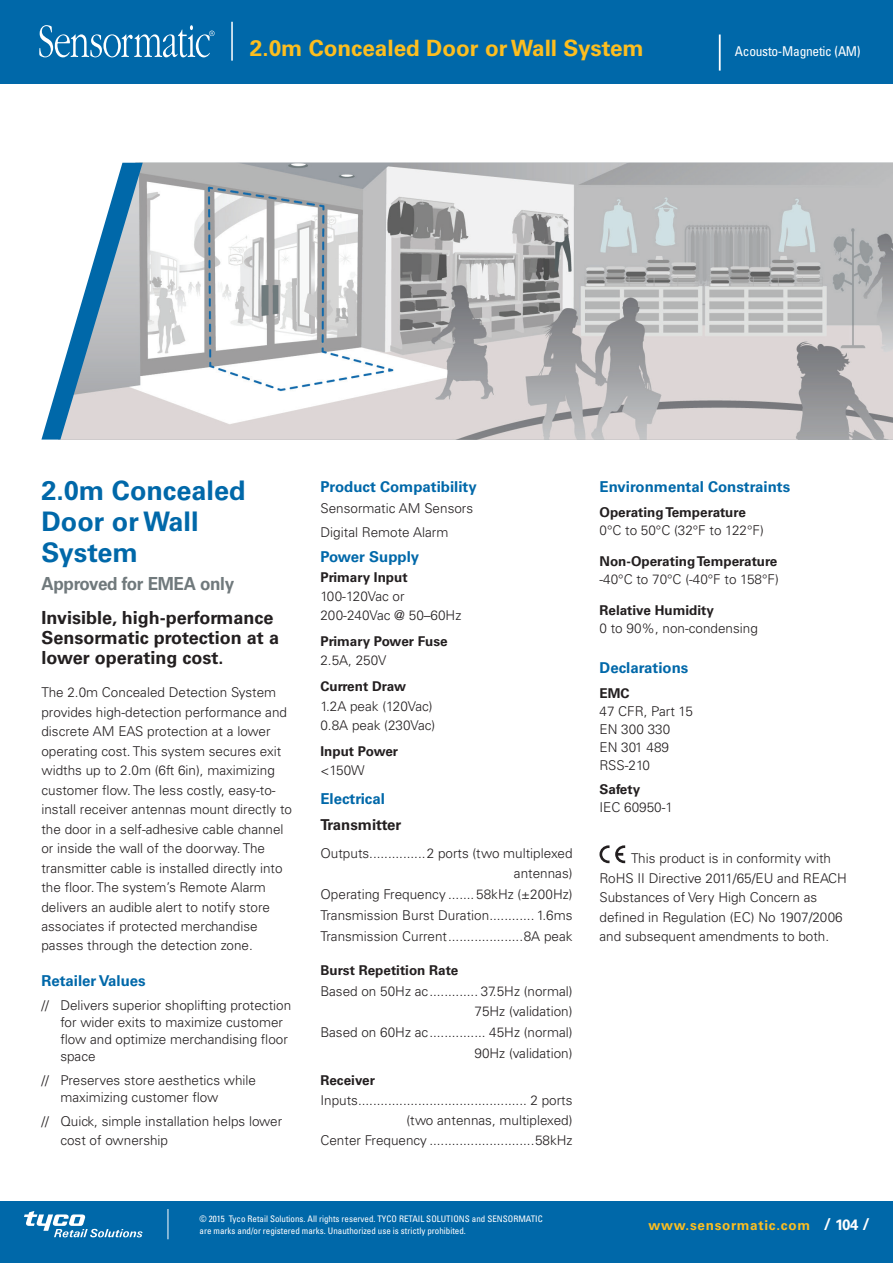
<style>
.page{position:relative;width:893px;height:1263px;background:#fff}
.page>*{position:absolute;margin:0;border:0;box-sizing:border-box;transform-origin:0 0}
.t1{font:700 27px/30.8px "Univers LT Std";color:#0068a9}
.t2{font:700 22.5px "Univers LT Std";color:#fdbe1f}
.t3{font:700 18px/20.2px "Univers LT Std";color:#231f20}
.t4{font:700 18px "Univers LT Std";letter-spacing:-.02em;color:#70797c;scale:.95 1}
.t5{font:700 15px "Univers LT Std";color:#0068a9}
.t6{font:700 15px "Univers LT Std";color:#231f20}
.t7{font:300 13.5px/19.5px "Univers LT Std";color:#231f20}
.t8{font:700 13.5px "Univers LT Std";color:#231f20}
.t9{font:700 13.5px "Univers LT Std";letter-spacing:.055em;color:#fdbe1f}
.t10{font:condensed 13.5px "Univers LT Std";letter-spacing:-.02em;color:#fff}
.t11{font:condensed 9px/12px "Univers LT Std";color:#fff}
.s1{font-size:16.5px;color:#fff}
.s2{font-size:15px;color:#fff}
</style>
<div class="page">
<div style="left:0;top:1201px;width:893px;height:62px;background:#0068a9"></div>
<svg style="left:24px;top:1211px;width:118px;height:26px"></svg>
<hr style="left:168px;top:1209px;width:1px;height:30px;background:#fff">
<div style="left:0;top:0;width:893px;height:83px;background:#0068a9"></div>
<svg style="left:39px;top:25px;width:176px;height:32px"></svg>
<hr style="left:231px;top:22px;width:2px;height:39px;background:#fff">
<svg style="left:599px;top:845px;width:10px;height:18px"></svg>
<svg style="left:615px;top:845px;width:10px;height:18px"></svg>
<hr style="left:719px;top:35px;width:2px;height:36px;background:#fff">
<img style="left:143px;top:163px;width:750px;height:277px">
<svg style="left:41px;top:163px;width:102px;height:277px"></svg>
<h2 class="t2" style="left:250px;top:35px;width:395px">2.0m Concealed Door or Wall System</h2>
<p class="t10" style="left:735px;top:42px;width:127px">Acousto-Magnetic (AM)</p>
<h1 class="t1" style="left:41px;top:476px;width:206px">2.0m Concealed<br>Door or Wall<br>System</h1>
<h3 class="t4" style="left:41px;top:573px;width:204px">Approved for EMEA only</h3>
<h3 class="t3" style="left:41px;top:608px;width:239px">Invisible, high-performance<br>Sensormatic protection at a lower operating cost.</h3>
<p class="t7" style="left:41px;top:683px;width:252px">The 2.0m Concealed Detection System provides high-detection performance and discrete AM EAS protection at a lower operating cost. This system secures exit widths up to 2.0m (6ft 6in), maximizing customer flow. The less costly, easy-to&shy;install receiver antennas mount directly to the door in a self-adhesive cable channel or inside the wall of the doorway. The transmitter cable is installed directly into the floor. The system’s Remote Alarm delivers an audible alert to notify store associates if protected merchandise passes through the detection zone.</p>
<p class="t5" style="left:41px;top:971px;width:106px">Retailer Values</p>
<p class="t7" style="left:60px;top:996px;width:232px;line-height:17.2px;text-indent:-19px">// Delivers superior shoplifting protection for wider exits to maximize customer flow and optimize merchandising floor space</p>
<p class="t7" style="left:60px;top:1072px;width:197px;line-height:17.2px;text-indent:-19px">// Preserves store aesthetics while maximizing customer flow</p>
<p class="t7" style="left:60px;top:1112px;width:223px;line-height:18.8px;text-indent:-19px">// Quick, simple installation helps lower cost of ownership</p>
<p class="t5" style="left:320px;top:478px;width:158px">Product Compatibility</p>
<p class="t7" style="left:320px;top:496px;width:154px;line-height:24px">Sensormatic AM Sensors<br>Digital Remote Alarm</p>
<p class="t5" style="left:320px;top:548px;width:100px">Power Supply</p>
<p class="t8" style="left:320px;top:569px;width:89px">Primary Input</p>
<p class="t7" style="left:320px;top:586px;width:142px">100-120Vac or<br>200-240Vac @ 50–60Hz</p>
<p class="t8" style="left:320px;top:633px;width:129px">Primary Power Fuse</p>
<p class="t7" style="left:320px;top:651px;width:68px">2.5A, 250V</p>
<p class="t8" style="left:320px;top:679px;width:87px">Current Draw</p>
<p class="t7" style="left:320px;top:696px;width:116px">1.2A peak (120Vac)<br>0.8A peak (230Vac)</p>
<p class="t8" style="left:320px;top:743px;width:79px">Input Power</p>
<p class="t7" style="left:320px;top:760px;width:46px">&lt;150W</p>
<p class="t5" style="left:320px;top:790px;width:66px">Electrical</p>
<p class="t6" style="left:320px;top:816px;width:82px">Transmitter</p>
<p class="t7" style="left:320px;top:843px;width:254px">Outputs...............2 ports (two multiplexed</p>
<p class="t7" style="left:514px;top:864px;width:60px">antennas)</p>
<p class="t7" style="left:320px;top:884px;width:254px">Operating Frequency ....... 58kHz (±200Hz)</p>
<p class="t7" style="left:320px;top:905px;width:170px">Transmission Burst Duration</p>
<p class="t7" style="left:320px;top:905px;width:254px;line-height:20.7px;text-align:right">1.6ms<br>Transmission Current....................8A peak</p>
<p class="t8" style="left:320px;top:962px;width:139px">Burst Repetition Rate</p>
<p class="t7" style="left:320px;top:980px;width:254px;line-height:20.7px;text-align:right">Based on 50Hz ac............. 37.5Hz (normal)<br>75Hz (validation)<br>Based on 60Hz ac............... 45Hz (normal)<br>90Hz (validation)</p>
<p class="t8" style="left:320px;top:1072px;width:56px">Receiver</p>
<p class="t7" style="left:320px;top:1090px;width:254px;line-height:20px;text-align:right">Inputs............................................. 2 ports (two antennas, multiplexed)<br>Center Frequency ............................58kHz</p>
<p class="t11" style="left:199px;top:1213px;width:345px">© 2015 Tyco Retail Solutions. All rights reserved. TYCO RETAIL SOLUTIONS and SENSORMATIC are marks and/or registered marks. Unauthorized use is strictly prohibited.</p>
<p class="t5" style="left:599px;top:478px;width:192px">Environmental Constraints</p>
<p class="t8" style="left:599px;top:504px;width:148px">Operating Temperature</p>
<p class="t7" style="left:599px;top:520px;width:166px">0°C to 50°C (32°F to 122°F)</p>
<p class="t8" style="left:599px;top:553px;width:179px">Non-Operating Temperature</p>
<p class="t7" style="left:599px;top:569px;width:181px">-40°C to 70°C (-40°F to 158°F)</p>
<p class="t8" style="left:599px;top:602px;width:116px">Relative Humidity</p>
<p class="t7" style="left:599px;top:619px;width:160px">0 to 90%, non-condensing</p>
<p class="t5" style="left:599px;top:659px;width:90px">Declarations</p>
<p class="t8" style="left:599px;top:685px;width:31px">EMC</p>
<p class="t7" style="left:599px;top:702px;width:95px;line-height:18px">47 CFR, Part 15<br>EN 300 330<br>EN 301 489<br>RSS-210</p>
<p class="t8" style="left:599px;top:782px;width:42px">Safety</p>
<p class="t7" style="left:599px;top:798px;width:75px">IEC 60950-1</p>
<p class="t7" style="left:599px;top:849px;width:249px;text-indent:32px">This product is in conformity with RoHS II Directive 2011/65/EU and REACH Substances of Very High Concern as defined in Regulation (EC) No 1907/2006 and subsequent amendments to both.</p>
<p class="t9" style="left:648px;top:1217px;width:223px">www.sensormatic.com <span class="s1">/</span> <span class="s2">104</span> <span class="s1">/</span></p>
</div>
